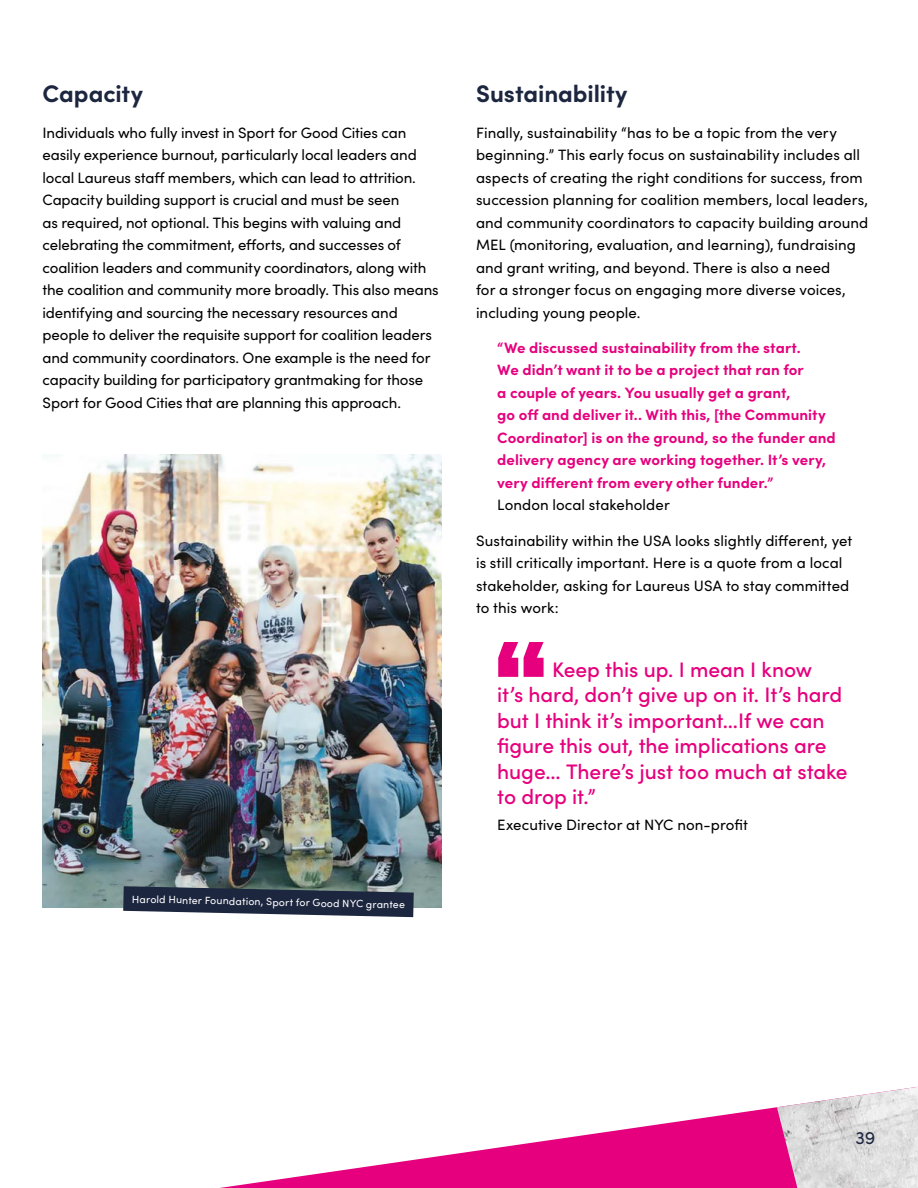
<style>
.page{position:relative;width:918px;height:1188px;background:#fff}
.page>*{position:absolute;margin:0;border:0;box-sizing:border-box;transform-origin:0 0}
.t1{font:700 24px "Sofia Pro";letter-spacing:-.005em;color:#1c263f}
.t2{font:500 21px/25.5px "Sofia Pro";letter-spacing:-.005em;color:#e6007d}
.t3{font:18px "Sofia Pro";color:#1c263f}
.t4{font:15px/22.5px "Sofia Pro";letter-spacing:-.005em;color:#000}
.t5{font:700 15px/22.5px "Sofia Pro";letter-spacing:.005em;color:#e6007d}
.t6{font:10.5px "Sofia Pro";color:#fff}
</style>
<div class="page">
<svg style="left:220px;top:1107px;width:557px;height:81px"></svg>
<img style="left:777px;top:1087px;width:141px;height:101px">
<svg style="left:498px;top:642px;width:46px;height:35px"></svg>
<img style="left:43px;top:455px;width:399px;height:452px">
<svg style="left:123px;top:886px;width:291px;height:31px;background:#3c4659"></svg>
<h1 class="t1" style="left:43px;top:75px;width:102px">Capacity</h1>
<p class="t4" style="left:43px;top:120px;width:398px">Individuals who fully invest in Sport for Good Cities can easily experience burnout, particularly local leaders and local Laureus staff members, which can lead to attrition.<br>Capacity building support is crucial and must be seen<br>as required, not optional. This begins with valuing and celebrating the commitment, efforts, and successes of coalition leaders and community coordinators, along with the coalition and community more broadly. This also means identifying and sourcing the necessary resources and people to deliver the requisite support for coalition leaders and community coordinators. One example is the need for capacity building for participatory grantmaking for those Sport for Good Cities that are planning this approach.</p>
<p class="t6" style="left:132px;top:892px;width:275px;rotate:1deg">Harold Hunter Foundation, Sport for Good NYC grantee</p>
<h1 class="t1" style="left:476px;top:75px;width:153px">Sustainability</h1>
<p class="t4" style="left:476px;top:120px;width:394px">Finally, sustainability “has to be a topic from the very beginning.” This early focus on sustainability includes all aspects of creating the right conditions for success, from succession planning for coalition members, local leaders, and community coordinators to capacity building around MEL (monitoring, evaluation, and learning), fundraising and grant writing, and beyond. There is also a need<br>for a stronger focus on engaging more diverse voices, including young people.</p>
<p class="t5" style="left:497px;top:335px;width:340px">“We discussed sustainability from the start.<br>We didn’t want it to be a project that ran for<br>a couple of years. You usually get a grant,<br>go off and deliver it.. With this, [the Community Coordinator] is on the ground, so the funder and delivery agency are working together. It’s very, very different from every other funder.”</p>
<p class="t4" style="left:497px;top:493px;width:174px">London local stakeholder</p>
<p class="t4" style="left:476px;top:528px;width:378px">Sustainability within the USA looks slightly different, yet is still critically important. Here is a quote from a local stakeholder, asking for Laureus USA to stay committed to this work:</p>
<h2 class="t2" style="left:497px;top:656px;width:352px;text-indent:55px">Keep this up. I mean I know<br>it’s hard, don’t give up on it. It’s hard but I think it’s important…If we can figure this out, the implications are huge… There’s just too much at stake to drop it.”</h2>
<p class="t4" style="left:497px;top:813px;width:252px">Executive Director at NYC non-profit</p>
<p class="t3" style="left:856px;top:1125px;width:21px">39</p>
</div>
